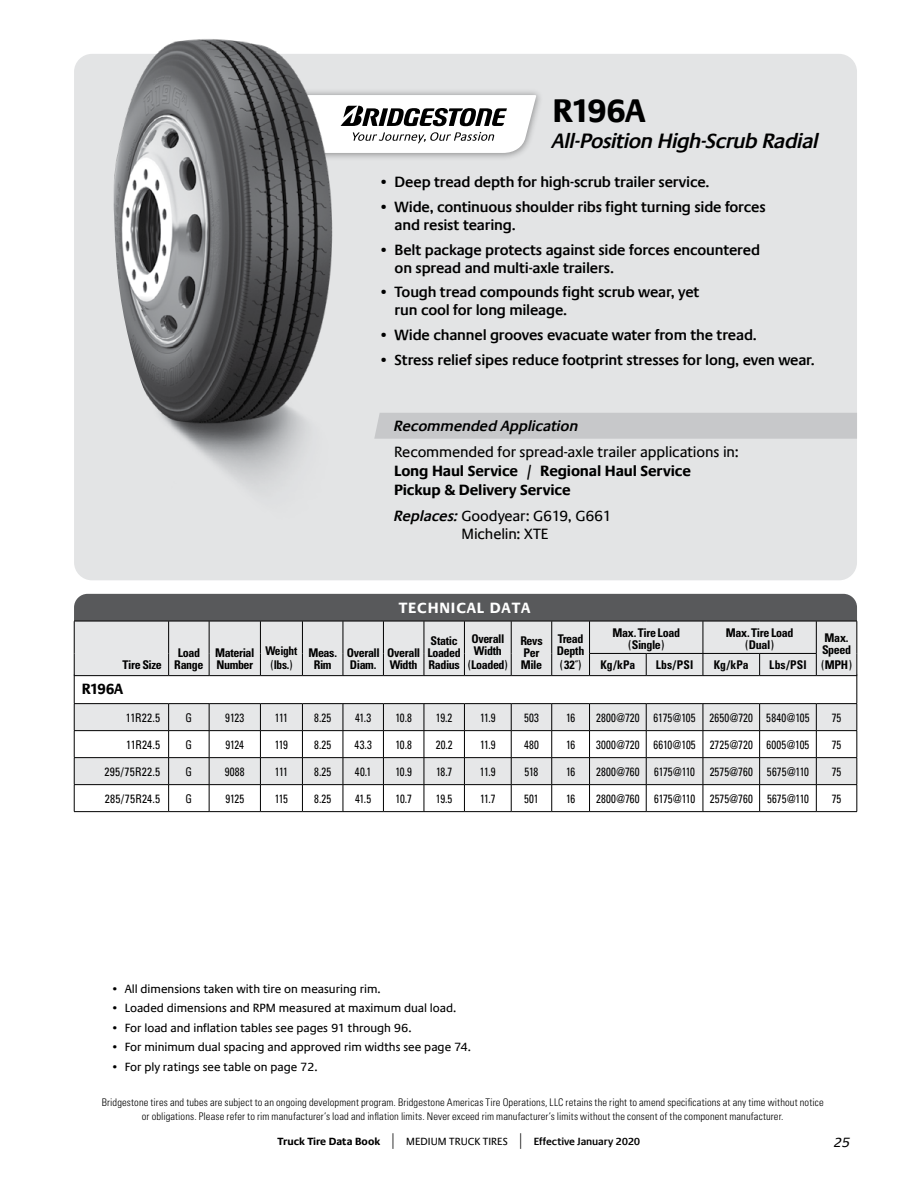
<style>
.page{position:relative;width:918px;height:1188px;background:#fff}
.page>*{position:absolute;margin:0;border:0;box-sizing:border-box;transform-origin:0 0}
.t1{font:700 33px "Praxis Com";letter-spacing:-.07em;color:#000}
.t2{font:italic 600 21px "Praxis Com";letter-spacing:-.03em;color:#000}
.t3{font:600 15px/18px "Praxis Com";letter-spacing:-.015em;color:#000}
.t4{font:15px/18px "Praxis Com";letter-spacing:-.01em;color:#000;text-align:center}
.t5{font:700 15px/18.8px "Praxis Com";letter-spacing:-.01em;color:#000}
.t6{font:italic 600 15px "Praxis Com";letter-spacing:-.01em;color:#000}
.t7{font:700 15px "Praxis Com";letter-spacing:.055em;color:#fff}
.t8{font:italic 13.5px "Praxis Com";color:#000}
.t9{font:condensed 12px "Univers";letter-spacing:.005em;color:#000;scale:.9 1}
.t10{font:12px "Praxis Com";color:#000}
.t11{font:700 condensed 12px/12px "Univers";letter-spacing:-.03em;color:#000}
.t12{font:condensed 12px "Univers";letter-spacing:.005em;color:#000;scale:.95 1}
.t13{font:700 condensed 12px/13.5px "Univers";letter-spacing:-.03em;color:#000;text-align:center;scale:.95 1}
.t14{font:700 condensed 12px "Univers";letter-spacing:.005em;color:#000}
.t15{font:condensed 12px "Univers";letter-spacing:.03em;color:#000;scale:.95 1}
.t16{font:condensed 12px "Univers";letter-spacing:.025em;color:#000;scale:.95 1}
.t17{font:condensed 12px "Univers";letter-spacing:.005em;color:#000}
.t18{font:300 condensed 10.5px/13.5px "Univers";letter-spacing:.01em;color:#000;text-align:center}
.t19{font:600 10.5px "Praxis Com";letter-spacing:-.015em;color:#000}
.s1{font-weight:600;font-style:italic}
.s2{font-weight:400}
.s3{font-weight:700}
.s4{font-weight:700;font-size:13.2px}
.s5{font-weight:400;font-size:15.75px}
</style>
<div class="page">
<hr style="left:74px;top:811px;width:95px;height:1px;background:#000">
<hr style="left:169px;top:811px;width:40px;height:1px;background:#000">
<hr style="left:209px;top:811px;width:51px;height:1px;background:#000">
<hr style="left:260px;top:811px;width:42px;height:1px;background:#000">
<hr style="left:302px;top:811px;width:41px;height:1px;background:#000">
<hr style="left:343px;top:811px;width:40px;height:1px;background:#000">
<hr style="left:383px;top:811px;width:41px;height:1px;background:#000">
<hr style="left:424px;top:811px;width:40px;height:1px;background:#000">
<hr style="left:464px;top:811px;width:47px;height:1px;background:#000">
<hr style="left:511px;top:811px;width:41px;height:1px;background:#000">
<hr style="left:552px;top:811px;width:38px;height:1px;background:#000">
<hr style="left:590px;top:811px;width:56px;height:1px;background:#000">
<hr style="left:646px;top:811px;width:57px;height:1px;background:#000">
<hr style="left:703px;top:811px;width:57px;height:1px;background:#000">
<hr style="left:760px;top:811px;width:56px;height:1px;background:#000">
<hr style="left:816px;top:811px;width:41px;height:1px;background:#000">
<svg style="left:74px;top:594px;width:784px;height:217px"></svg>
<hr style="left:590px;top:675px;width:56px;height:1px;background:#000">
<hr style="left:646px;top:675px;width:57px;height:1px;background:#000">
<hr style="left:703px;top:675px;width:57px;height:1px;background:#000">
<hr style="left:760px;top:675px;width:56px;height:1px;background:#000">
<div style="left:374px;top:413px;width:483px;height:26px;background:#c7c8ca"></div>
<svg style="left:341px;top:95px;width:195px;height:58px"></svg>
<img style="left:110px;top:39px;width:231px;height:400px">
<h1 class="t1" style="left:553px;top:91px;width:94px">R196A</h1>
<h2 class="t2" style="left:553px;top:128px;width:268px">All-Position High-Scrub Radial</h2>
<p class="t3" style="left:381px;top:173px;width:330px">• Deep tread depth for high-scrub trailer service.</p>
<p class="t3" style="left:395px;top:198px;width:373px;text-indent:-13px">• Wide, continuous shoulder ribs fight turning side forces and resist tearing.</p>
<p class="t3" style="left:395px;top:241px;width:367px;text-indent:-13px">• Belt package protects against side forces encountered on spread and multi-axle trailers.</p>
<p class="t3" style="left:395px;top:283px;width:307px;text-indent:-13px">• Tough tread compounds fight scrub wear, yet run cool for long mileage.</p>
<p class="t3" style="left:381px;top:326px;width:377px">• Wide channel grooves evacuate water from the tread.</p>
<p class="t3" style="left:381px;top:351px;width:435px">• Stress relief sipes reduce footprint stresses for long, even wear.</p>
<p class="t6" style="left:394px;top:417px;width:186px">Recommended Application</p>
<p class="t4" style="left:394px;top:443px;width:346px">Recommended for spread-axle trailer applications in:</p>
<p class="t5" style="left:394px;top:461px;width:298px">Long Haul Service / Regional Haul Service<br>Pickup &amp; Delivery Service</p>
<p class="t4" style="left:394px;top:507px;width:219px"><span class="s1">Replaces:</span> Goodyear: G619, G661<br>Michelin: XTE</p>
<p class="t7" style="left:399px;top:599px;width:133px">TECHNICAL DATA</p>
<p class="t11" style="left:123px;top:659px;width:41px">Tire Size</p>
<p class="t11" style="left:174px;top:647px;width:31px">Load<br>Range</p>
<p class="t11" style="left:215px;top:647px;width:41px">Material<br>Number</p>
<p class="t13" style="left:265px;top:644px;width:35px">Weight <span class="s2">(</span>lbs.<span class="s2">)</span></p>
<p class="t11" style="left:308px;top:647px;width:30px;text-align:center">Meas.<br>Rim</p>
<p class="t11" style="left:347px;top:647px;width:35px">Overall<br>Diam.</p>
<p class="t11" style="left:387px;top:647px;width:35px">Overall<br>Width</p>
<p class="t5" style="left:82px;top:680px;width:43px">R196A</p>
<p class="t11" style="left:428px;top:635px;width:35px">Static<br>Loaded<br>Radius</p>
<p class="t11" style="left:471px;top:633px;width:35px">Overall<br>Width</p>
<p class="t11" style="left:468px;top:659px;width:42px"><span class="s2">(</span>Loaded<span class="s2">)</span></p>
<p class="t11" style="left:520px;top:635px;width:24px">Revs<br>Per<br>Mile</p>
<p class="t11" style="left:557px;top:633px;width:29px">Tread<br>Depth</p>
<p class="t17" style="left:560px;top:657px;width:23px">(<span class="s3">32</span><span class="s4">˝</span>)</p>
<p class="t11" style="left:612px;top:627px;width:69px;text-align:center">Max. Tire Load <span class="s2">(</span>Single<span class="s2">)</span></p>
<p class="t11" style="left:726px;top:627px;width:69px;text-align:center">Max. Tire Load <span class="s2">(</span>Dual<span class="s2">)</span></p>
<p class="t11" style="left:822px;top:632px;width:31px">Max.<br>Speed</p>
<p class="t11" style="left:600px;top:659px;width:36px">Kg/kPa</p>
<p class="t11" style="left:656px;top:659px;width:39px">Lbs/PSI</p>
<p class="t11" style="left:714px;top:659px;width:36px">Kg/kPa</p>
<p class="t14" style="left:769px;top:657px;width:84px">Lbs/PSI <span class="s2">(</span>MPH<span class="s2">)</span></p>
<p class="t12" style="left:126px;top:710px;width:38px">11R22.5</p>
<p class="t9" style="left:186px;top:710px;width:9px">G</p>
<p class="t9" style="left:225px;top:710px;width:23px">9123</p>
<p class="t9" style="left:275px;top:710px;width:16px">111</p>
<p class="t9" style="left:314px;top:710px;width:20px">8.25</p>
<p class="t9" style="left:355px;top:710px;width:19px">41.3</p>
<p class="t9" style="left:395px;top:710px;width:20px">10.8</p>
<p class="t9" style="left:436px;top:710px;width:20px">19.2</p>
<p class="t9" style="left:480px;top:710px;width:19px">11.9</p>
<p class="t9" style="left:524px;top:710px;width:18px">503</p>
<p class="t9" style="left:566px;top:710px;width:12px">16</p>
<p class="t9" style="left:596px;top:710px;width:239px">2800@720 6175@105 2650@720 5840@105</p>
<p class="t9" style="left:832px;top:710px;width:12px">75</p>
<p class="t12" style="left:126px;top:737px;width:38px">11R24.5</p>
<p class="t9" style="left:186px;top:737px;width:9px">G</p>
<p class="t9" style="left:225px;top:737px;width:22px">9124</p>
<p class="t9" style="left:275px;top:737px;width:16px">119</p>
<p class="t9" style="left:314px;top:737px;width:20px">8.25</p>
<p class="t9" style="left:355px;top:737px;width:21px">43.3</p>
<p class="t9" style="left:395px;top:737px;width:20px">10.8</p>
<p class="t9" style="left:436px;top:737px;width:20px">20.2</p>
<p class="t9" style="left:480px;top:737px;width:19px">11.9</p>
<p class="t9" style="left:524px;top:737px;width:18px">480</p>
<p class="t9" style="left:566px;top:737px;width:12px">16</p>
<p class="t9" style="left:596px;top:737px;width:239px">3000@720 6610@105 2725@720 6005@105</p>
<p class="t9" style="left:832px;top:737px;width:12px">75</p>
<p class="t15" style="left:104px;top:764px;width:60px">295/75R22.5</p>
<p class="t9" style="left:186px;top:764px;width:9px">G</p>
<p class="t9" style="left:225px;top:764px;width:24px">9088</p>
<p class="t9" style="left:275px;top:764px;width:16px">111</p>
<p class="t9" style="left:314px;top:764px;width:20px">8.25</p>
<p class="t9" style="left:355px;top:764px;width:20px">40.1</p>
<p class="t9" style="left:395px;top:764px;width:20px">10.9</p>
<p class="t9" style="left:436px;top:764px;width:20px">18.7</p>
<p class="t9" style="left:480px;top:764px;width:19px">11.9</p>
<p class="t9" style="left:525px;top:764px;width:17px">518</p>
<p class="t9" style="left:566px;top:764px;width:12px">16</p>
<p class="t9" style="left:596px;top:764px;width:238px">2800@760 6175@110 2575@760 5675@110</p>
<p class="t9" style="left:832px;top:764px;width:12px">75</p>
<p class="t16" style="left:105px;top:791px;width:60px">285/75R24.5</p>
<p class="t9" style="left:186px;top:791px;width:9px">G</p>
<p class="t9" style="left:225px;top:791px;width:22px">9125</p>
<p class="t9" style="left:275px;top:791px;width:16px">115</p>
<p class="t9" style="left:314px;top:791px;width:20px">8.25</p>
<p class="t9" style="left:355px;top:791px;width:19px">41.5</p>
<p class="t9" style="left:396px;top:791px;width:20px">10.7</p>
<p class="t9" style="left:436px;top:791px;width:20px">19.5</p>
<p class="t9" style="left:480px;top:791px;width:19px">11.7</p>
<p class="t9" style="left:524px;top:791px;width:18px">501</p>
<p class="t9" style="left:566px;top:791px;width:12px">16</p>
<p class="t9" style="left:596px;top:791px;width:238px">2800@760 6175@110 2575@760 5675@110</p>
<p class="t9" style="left:832px;top:791px;width:12px">75</p>
<p class="t10" style="left:113px;top:982px;width:270px">• All dimensions taken with tire on measuring rim.</p>
<p class="t10" style="left:113px;top:1001px;width:345px">• Loaded dimensions and RPM measured at maximum dual load.</p>
<p class="t10" style="left:113px;top:1021px;width:301px">• For load and inflation tables see pages 91 through 96.</p>
<p class="t10" style="left:113px;top:1040px;width:360px">• For minimum dual spacing and approved rim widths see page 74.</p>
<p class="t10" style="left:113px;top:1060px;width:207px">• For ply ratings see table on page 72.</p>
<p class="t18" style="left:102px;top:1096px;width:723px">Bridgestone tires and tubes are subject to an ongoing development program. Bridgestone Americas Tire Operations, LLC retains the right to amend specifications at any time without notice or obligations. Please refer to rim manufacturer’s load and inflation limits. Never exceed rim manufacturer’s limits without the consent of the component manufacturer.</p>
<p class="t19" style="left:278px;top:1135px;width:364px"><span class="s3">Truck Tire Data Book</span> <span class="s5">|</span> <span class="s2">MEDIUM TRUCK TIRES</span> <span class="s5">|</span> Effective January 2020</p>
<p class="t8" style="left:834px;top:1134px;width:18px">25</p>
</div>
